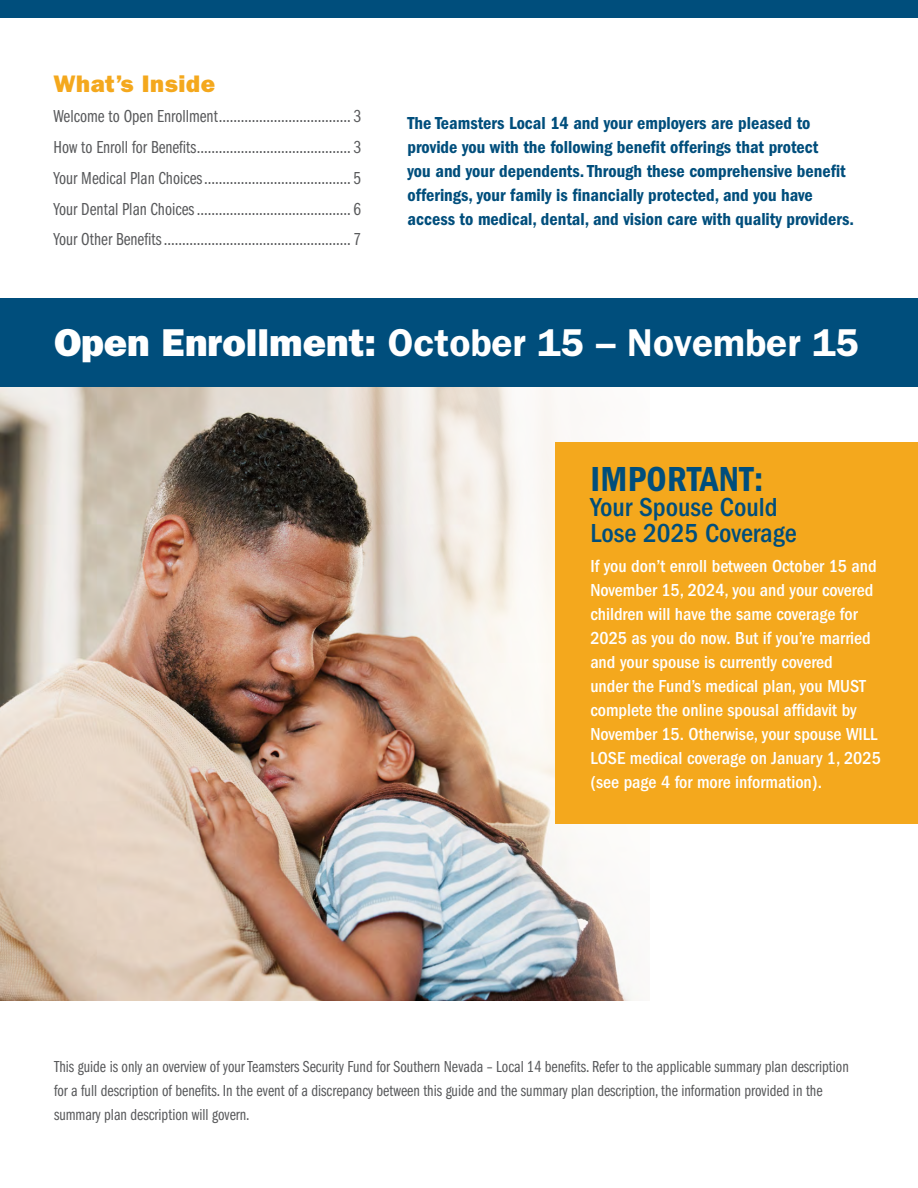
<style>
.page{position:relative;width:918px;height:1188px;background:#fff}
.page>*{position:absolute;margin:0;border:0;box-sizing:border-box;transform-origin:0 0}
.t1{font:600 39px "ITC Franklin Gothic Std";color:#fff}
.t2{font:36px "ITC Franklin Gothic Std Dm Cd";letter-spacing:.01em;color:#004e7c}
.t3{font:500 condensed 27px/25.5px "ITC Franklin Gothic Std";color:#004e7c}
.t4{font:24px "ITC Franklin Gothic Std Hvy";letter-spacing:.025em;color:#f4a81d}
.t5{font:500 condensed 18px/24px "ITC Franklin Gothic Std";color:#fff}
.t6{font:18px "ITC Franklin Gothic Std Bk Cp";color:#58595b}
.callout_heading_blue{font:18px/24px "ITC Franklin Gothic Std Dm Cd";color:#004e7c}
.body_text{font:16.5px/24px "ITC Franklin Gothic Std Bk Cp";color:#58595b}
.s1{font-family:"ITC Franklin Gothic Std Hvy";font-weight:400}
</style>
<div class="page">
<img style="left:0;top:387px;width:639px;height:613px">
<div style="left:555px;top:442px;width:363px;height:382px;background:#f4a81d"></div>
<div style="left:0;top:298px;width:918px;height:89px;background:#004e7c"></div>
<div style="left:0;top:0;width:918px;height:18px;background:#004e7c"></div>
<h2 class="t4" style="left:54px;top:69px;width:163px">What’s Inside</h2>
<p class="t6" style="left:54px;top:106px;width:309px">Welcome to Open Enrollment.................................... 3</p>
<p class="t6" style="left:54px;top:137px;width:309px">How to Enroll for Benefits.......................................... 3</p>
<p class="t6" style="left:54px;top:168px;width:309px">Your Medical Plan Choices........................................ 5</p>
<p class="t6" style="left:54px;top:199px;width:309px">Your Dental Plan Choices.......................................... 6</p>
<p class="t6" style="left:54px;top:229px;width:309px">Your Other Benefits................................................... 7</p>
<p class="callout_heading_blue" style="left:408px;top:111px;width:448px">The Teamsters Local 14 and your employers are pleased to provide you with the following benefit offerings that protect<br>you and your dependents. Through these comprehensive benefit offerings, your family is financially protected, and you have access to medical, dental, and vision care with quality providers.</p>
<p class="t1" style="left:54px;top:319px;width:807px"><span class="s1">Open Enrollment:</span> October 15 – November 15</p>
<p class="t2" style="left:590px;top:458px;width:174px">IMPORTANT:</p>
<p class="t3" style="left:590px;top:495px;width:208px">Your Spouse Could<br>Lose 2025 Coverage</p>
<p class="t5" style="left:590px;top:555px;width:292px">If you don’t enroll between October 15 and November 15, 2024, you and your covered children will have the same coverage for 2025 as you do now. But if you’re married and your spouse is currently covered<br>under the Fund’s medical plan, you MUST complete the online spousal affidavit by November 15. Otherwise, your spouse WILL LOSE medical coverage on January 1, 2025 (see page 4 for more information).</p>
<p class="body_text" style="left:54px;top:1055px;width:796px">This guide is only an overview of your Teamsters Security Fund for Southern Nevada – Local 14 benefits. Refer to the applicable summary plan description for a full description of benefits. In the event of a discrepancy between this guide and the summary plan description, the information provided in the summary plan description will govern.</p>
</div>
